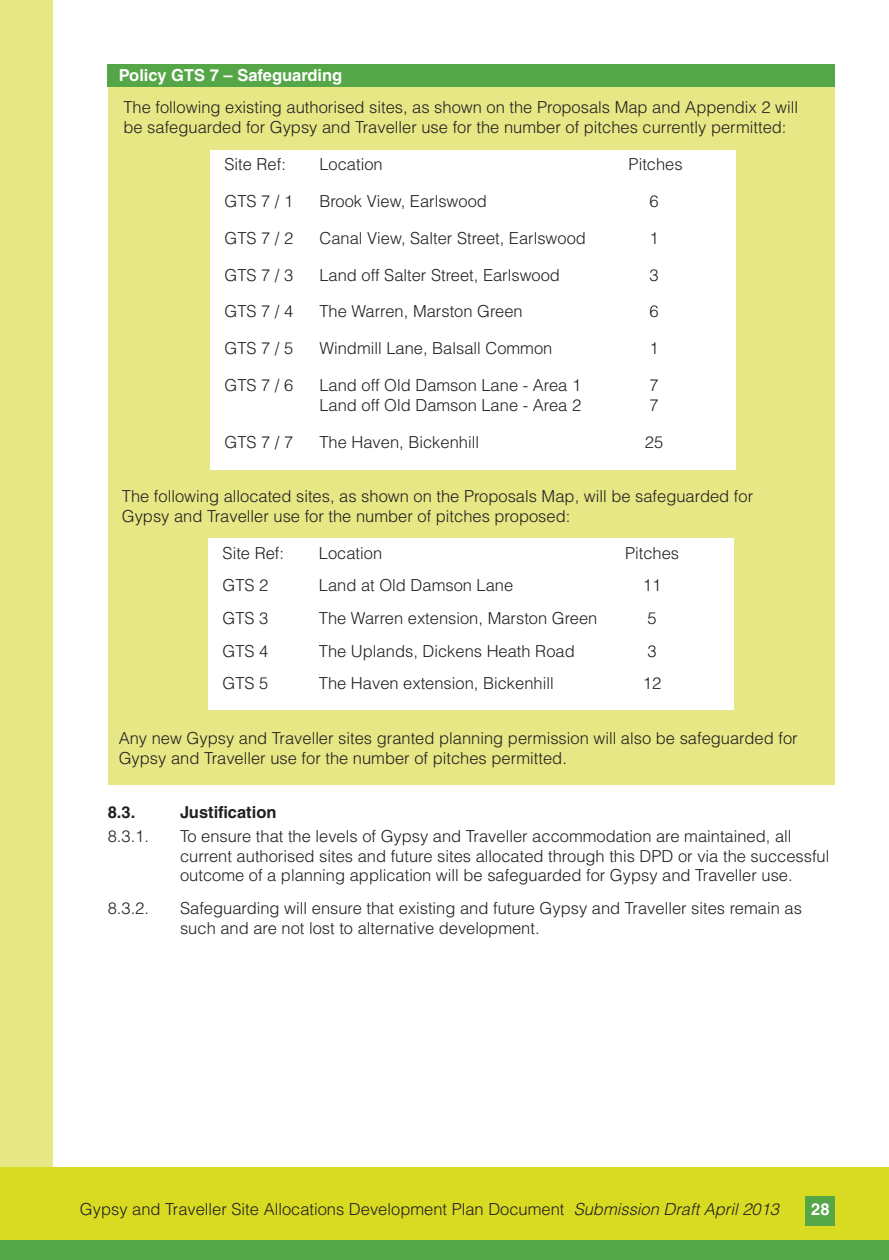
<style>
.page{position:relative;width:889px;height:1260px;background:#fff}
.page>*{position:absolute;margin:0;border:0;box-sizing:border-box;transform-origin:0 0}
.t1{font:300 16.5px/19.8px "Helvetica LT Std";color:#231f20}
.t2{font:700 16.5px "Helvetica LT Std";color:#fff}
.t3{font:700 16.5px "Helvetica LT Std";color:#231f20}
.s1{font-style:italic}
</style>
<div class="page">
<div style="left:0;top:0;width:52px;height:1259px;background:#e7e786"></div>
<div style="left:0;top:1166px;width:889px;height:77px;background:#d9db22"></div>
<div style="left:0;top:1239px;width:889px;height:20px;background:#54a646"></div>
<div style="left:805px;top:1195px;width:30px;height:30px;background:#54a646"></div>
<div style="left:109px;top:72px;width:726px;height:712px;background:#e7e786"></div>
<div style="left:108px;top:64px;width:727px;height:23px;background:#54a646"></div>
<div style="left:208px;top:537px;width:525px;height:172px;background:#fff"></div>
<div style="left:210px;top:150px;width:526px;height:320px;background:#fff"></div>
<p class="t2" style="left:119px;top:69px;width:225px">Policy GTS 7 – Safeguarding</p>
<p class="t1" style="left:123px;top:99px;width:676px">The following existing authorised sites, as shown on the Proposals Map and Appendix 2 will be safeguarded for Gypsy and Traveller use for the number of pitches currently permitted:</p>
<p class="t1" style="left:224px;top:156px;width:63px">Site Ref:</p>
<p class="t1" style="left:319px;top:156px;width:65px">Location</p>
<p class="t1" style="left:629px;top:156px;width:56px">Pitches</p>
<p class="t1" style="left:224px;top:193px;width:70px">GTS 7 / 1</p>
<p class="t1" style="left:319px;top:193px;width:169px">Brook View, Earlswood</p>
<p class="t1" style="left:649px;top:193px;width:11px">6</p>
<p class="t1" style="left:224px;top:229px;width:70px">GTS 7 / 2</p>
<p class="t1" style="left:319px;top:229px;width:268px">Canal View, Salter Street, Earlswood</p>
<p class="t1" style="left:649px;top:229px;width:11px">1</p>
<p class="t1" style="left:224px;top:266px;width:70px">GTS 7 / 3</p>
<p class="t1" style="left:319px;top:266px;width:242px">Land off Salter Street, Earlswood</p>
<p class="t1" style="left:649px;top:266px;width:11px">3</p>
<p class="t1" style="left:224px;top:303px;width:70px">GTS 7 / 4</p>
<p class="t1" style="left:319px;top:303px;width:205px">The Warren, Marston Green</p>
<p class="t1" style="left:649px;top:303px;width:11px">6</p>
<p class="t1" style="left:224px;top:340px;width:70px">GTS 7 / 5</p>
<p class="t1" style="left:319px;top:340px;width:234px">Windmill Lane, Balsall Common</p>
<p class="t1" style="left:649px;top:340px;width:11px">1</p>
<p class="t1" style="left:224px;top:377px;width:70px">GTS 7 / 6</p>
<p class="t1" style="left:319px;top:377px;width:263px">Land off Old Damson Lane - Area 1</p>
<p class="t1" style="left:649px;top:377px;width:11px">7</p>
<p class="t1" style="left:319px;top:397px;width:263px">Land off Old Damson Lane - Area 2</p>
<p class="t1" style="left:649px;top:397px;width:11px">7</p>
<p class="t1" style="left:224px;top:433px;width:70px">GTS 7 / 7</p>
<p class="t1" style="left:319px;top:433px;width:161px">The Haven, Bickenhill</p>
<p class="t1" style="left:645px;top:433px;width:20px">25</p>
<p class="t1" style="left:122px;top:487px;width:633px">The following allocated sites, as shown on the Proposals Map, will be safeguarded for<br>Gypsy and Traveller use for the number of pitches proposed:</p>
<p class="t1" style="left:223px;top:544px;width:63px">Site Ref:</p>
<p class="t1" style="left:319px;top:544px;width:65px">Location</p>
<p class="t1" style="left:625px;top:544px;width:56px">Pitches</p>
<p class="t1" style="left:223px;top:577px;width:47px">GTS 2</p>
<p class="t1" style="left:319px;top:577px;width:196px">Land at Old Damson Lane</p>
<p class="t1" style="left:643px;top:577px;width:20px">11</p>
<p class="t1" style="left:223px;top:610px;width:47px">GTS 3</p>
<p class="t1" style="left:319px;top:610px;width:280px">The Warren extension, Marston Green</p>
<p class="t1" style="left:647px;top:610px;width:11px">5</p>
<p class="t1" style="left:223px;top:642px;width:47px">GTS 4</p>
<p class="t1" style="left:319px;top:642px;width:257px">The Uplands, Dickens Heath Road</p>
<p class="t1" style="left:647px;top:642px;width:11px">3</p>
<p class="t1" style="left:223px;top:675px;width:47px">GTS 5</p>
<p class="t1" style="left:319px;top:675px;width:236px">The Haven extension, Bickenhill</p>
<p class="t1" style="left:643px;top:675px;width:20px">12</p>
<p class="t1" style="left:119px;top:729px;width:680px">Any new Gypsy and Traveller sites granted planning permission will also be safeguarded for<br>Gypsy and Traveller use for the number of pitches permitted.</p>
<p class="t3" style="left:108px;top:805px;width:29px">8.3.</p>
<p class="t3" style="left:180px;top:805px;width:98px">Justification</p>
<p class="t1" style="left:108px;top:827px;width:43px">8.3.1.</p>
<p class="t1" style="left:180px;top:827px;width:651px">To ensure that the levels of Gypsy and Traveller accommodation are maintained, all current authorised sites and future sites allocated through this DPD or via the successful outcome of a planning application will be safeguarded for Gypsy and Traveller use.</p>
<p class="t1" style="left:108px;top:899px;width:43px">8.3.2.</p>
<p class="t1" style="left:180px;top:899px;width:623px">Safeguarding will ensure that existing and future Gypsy and Traveller sites remain as such and are not lost to alternative development.</p>
<p class="t1" style="left:80px;top:1200px;width:701px">Gypsy and Traveller Site Allocations Development Plan Document <span class="s1">Submission Draft April 2013</span></p>
<p class="t2" style="left:811px;top:1202px;width:20px">28</p>
</div>
